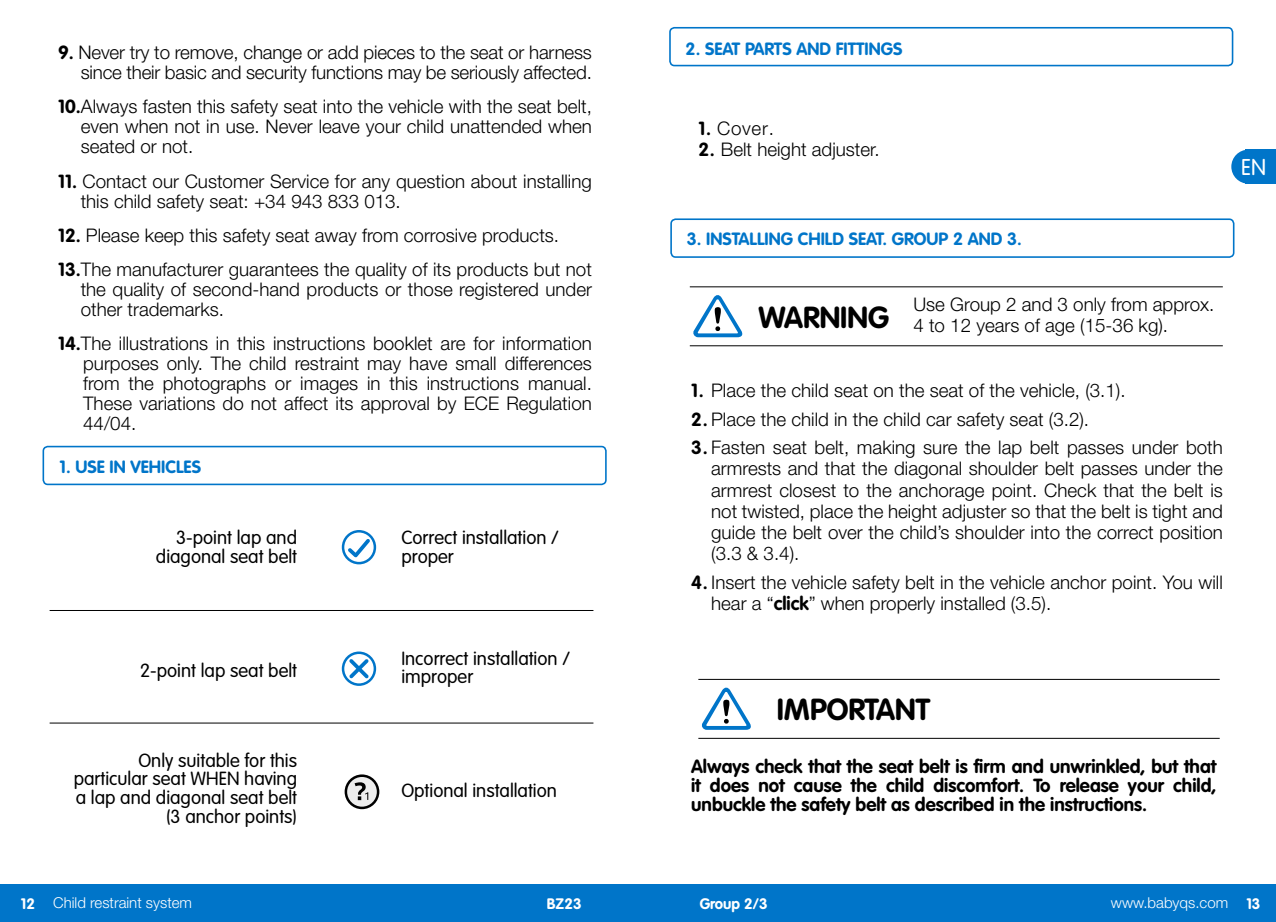
<style>
.page{position:relative;width:1276px;height:922px;background:#fff}
.page>*{position:absolute;margin:0;border:0;box-sizing:border-box;transform-origin:0 0}
.t1{font:700 30px "VAG Rounded Std";color:#000}
.t2{font:300 22.5px "VAG Rounded Std";color:#fff}
.t3{font:300 18.75px/20px "Helvetica Neue LT Std";color:#000}
.t4{font:300 18.75px/18.8px "VAG Rounded Std";color:#000}
.t5{font:700 18.75px/18.8px "VAG Rounded Std";color:#000;text-align:justify}
.t6{font:700 17.5px "VAG Rounded Std";color:#0075c9}
.t7{font:300 15px "Helvetica Neue LT Std";color:#fff}
.t8{font:700 15px "VAG Rounded Std";color:#fff}
.s1{font-family:"VAG Rounded Std";font-weight:700}
</style>
<div class="page">
<div style="left:43px;top:445px;width:564px;height:40px;border:2px solid #0075c9;border-radius:5px"></div>
<svg style="left:342px;top:530px;width:34px;height:34px"></svg>
<svg style="left:342px;top:651px;width:34px;height:34px"></svg>
<hr style="left:50px;top:610px;width:543px;height:1px;background:#000">
<hr style="left:50px;top:722px;width:543px;height:1px;background:#000">
<svg style="left:345px;top:774px;width:34px;height:35px"></svg>
<div style="left:670px;top:218px;width:564px;height:40px;border:2px solid #0075c9;border-radius:5px"></div>
<hr style="left:690px;top:345px;width:532px;height:1px;background:#000">
<hr style="left:690px;top:286px;width:532px;height:1px;background:#000">
<svg style="left:693px;top:295px;width:50px;height:42px"></svg>
<div style="left:669px;top:27px;width:564px;height:39px;border:2px solid #0075c9;border-radius:5px"></div>
<hr style="left:698px;top:737px;width:521px;height:1px;background:#000">
<hr style="left:698px;top:678px;width:521px;height:1px;background:#000">
<svg style="left:701px;top:687px;width:50px;height:42px"></svg>
<div style="left:0;top:884px;width:1276px;height:37px;background:#0075c9"></div>
<div style="left:1245px;top:150px;width:31px;height:34px;background:#0075c9"></div>
<div style="left:1231px;top:150px;width:34px;height:34px;background:#0075c9;border-radius:50%"></div>
<p class="t3" style="left:58px;top:42px;width:535px;text-align:right"><span class="s1">9.</span> Never try to remove, change or add pieces to the seat or harness since their basic and security functions may be seriously affected.</p>
<p class="t3" style="left:81px;top:96px;width:513px;text-align:justify;text-indent:-22px"><span class="s1">10.</span>Always fasten this safety seat into the vehicle with the seat belt, even when not in use. Never leave your child unattended when seated or not.</p>
<p class="t3" style="left:81px;top:170px;width:513px;text-indent:-22px"><span class="s1">11.</span> Contact our Customer Service for any question about installing this child safety seat: +34 943 833 013.</p>
<p class="t3" style="left:58px;top:217px;width:535px;line-height:34.2px"><span class="s1">12.</span> Please keep this safety seat away from corrosive products.<br><span class="s1">13.</span>The manufacturer guarantees the quality of its products but not</p>
<p class="t3" style="left:81px;top:279px;width:513px">the quality of second-hand products or those registered under other trademarks.</p>
<p class="t3" style="left:83px;top:333px;width:510px;text-align:justify;text-indent:-25px"><span class="s1">14.</span>The illustrations in this instructions booklet are for information purposes only. The child restraint may have small differences from the photographs or images in this instructions manual.<br>These variations do not affect its approval by ECE Regulation 44/04.</p>
<p class="t6" style="left:60px;top:456px;width:143px">1. USE IN VEHICLES</p>
<p class="t4" style="left:156px;top:529px;width:143px;text-align:right">3-point lap and diagonal seat belt</p>
<p class="t4" style="left:140px;top:661px;width:158px">2-point lap seat belt</p>
<p class="t4" style="left:74px;top:751px;width:225px;text-align:right">Only suitable for this particular seat WHEN having a lap and diagonal seat belt (3 anchor points)</p>
<p class="t4" style="left:401px;top:529px;width:159px">Correct installation / proper</p>
<p class="t4" style="left:401px;top:649px;width:170px">Incorrect installation / improper</p>
<p class="t4" style="left:401px;top:781px;width:157px">Optional installation</p>
<p class="t6" style="left:685px;top:38px;width:218px">2. SEAT PARTS AND FITTINGS</p>
<p class="t3" style="left:698px;top:118px;width:77px"><span class="s1">1.</span> Cover.</p>
<p class="t3" style="left:698px;top:139px;width:183px"><span class="s1">2.</span> Belt height adjuster.</p>
<p class="t2" style="left:1241px;top:154px;width:27px">EN</p>
<p class="t6" style="left:687px;top:229px;width:336px">3. INSTALLING CHILD SEAT. GROUP 2 AND 3.</p>
<p class="t3" style="left:758px;top:293px;width:457px;line-height:21.2px;text-indent:155px">Use Group 2 and 3 only from approx.<br><sup>WARNING</sup> 4 to 12 years of age (15-36 kg).</p>
<p class="t3" style="left:691px;top:380px;width:436px"><span class="s1">1.</span> Place the child seat on the seat of the vehicle, (3.1).</p>
<p class="t3" style="left:691px;top:408px;width:399px"><span class="s1">2.</span> Place the child in the child car safety seat (3.2).</p>
<p class="t3" style="left:711px;top:436px;width:513px;line-height:21.2px;text-align:justify;text-indent:-20px"><span class="s1">3.</span> Fasten seat belt, making sure the lap belt passes under both armrests and that the diagonal shoulder belt passes under the armrest closest to the anchorage point. Check that the belt is not twisted, place the height adjuster so that the belt is tight and guide the belt over the child’s shoulder into the correct position (3.3 &amp; 3.4).</p>
<p class="t3" style="left:711px;top:571px;width:513px;line-height:21.2px;text-indent:-20px"><span class="s1">4.</span> Insert the vehicle safety belt in the vehicle anchor point. You will hear a “<span class="s1">click</span>” when properly installed (3.5).</p>
<h1 class="t1" style="left:777px;top:691px;width:155px">IMPORTANT</h1>
<p class="t5" style="left:691px;top:757px;width:527px">Always check that the seat belt is firm and unwrinkled, but that it does not cause the child discomfort. To release your child, unbuckle the safety belt as described in the instructions.</p>
<p class="t7" style="left:21px;top:893px;width:173px"><span class="s1">12</span> Child restraint system</p>
<p class="t8" style="left:547px;top:894px;width:36px">BZ23</p>
<p class="t8" style="left:699px;top:894px;width:69px">Group 2/3</p>
<p class="t7" style="left:1111px;top:893px;width:151px">www.babyqs.com <span class="s1">13</span></p>
<p class="t7" style="left:53px;top:893px;width:182px">Sistema de retención infantil</p>
<p class="t8" style="left:715px;top:894px;width:27px">upo</p>
</div>
